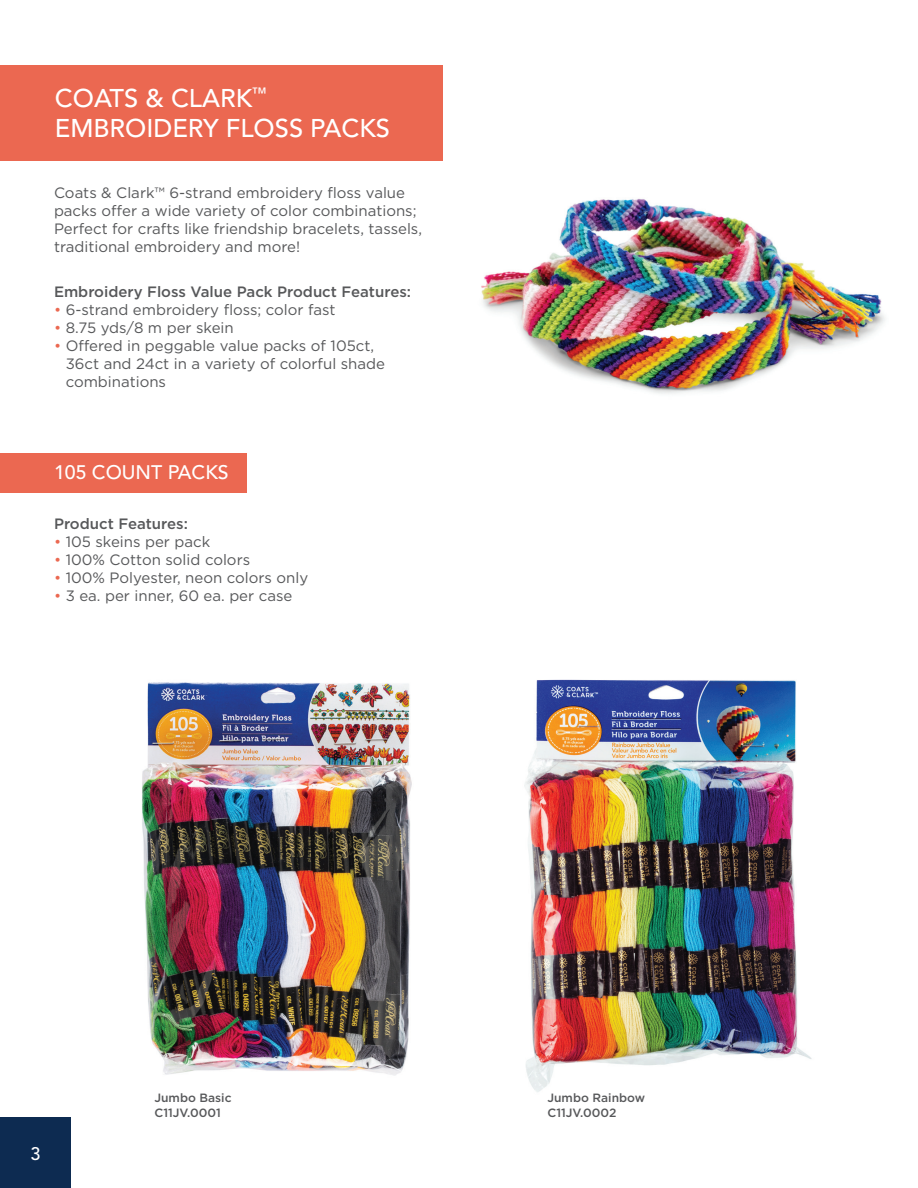
<style>
.page{position:relative;width:918px;height:1188px;background:#fff}
.page>*{position:absolute;margin:0;border:0;box-sizing:border-box;transform-origin:0 0}
.t1{font:500 25.5px/30.6px "Avenir LT Std";color:#fff}
.t2{font:500 19.5px "Avenir LT Std";color:#fff}
.t3{font:500 18px "Avenir LT Std";color:#fff}
.t4{font:15px/18px "Gotham";color:#57585a}
.t5{font:500 15px "Gotham";color:#57585a}
.t6{font:500 12px/14.4px "Gotham";color:#57585a}
.s1{color:#eb6851}
</style>
<div class="page">
<div style="left:0;top:1117px;width:71px;height:71px;background:#0d2b51"></div>
<img style="left:481px;top:198px;width:404px;height:196px">
<div style="left:0;top:65px;width:443px;height:96px;background:#eb6851"></div>
<img style="left:142px;top:682px;width:270px;height:394px">
<img style="left:524px;top:679px;width:288px;height:413px">
<div style="left:0;top:453px;width:246px;height:40px;background:#eb6851"></div>
<h1 class="t1" style="left:55px;top:83px;width:337px">COATS &amp; CLARK<sup>™<br></sup>EMBROIDERY FLOSS PACKS</h1>
<p class="t4" style="left:54px;top:184px;width:370px">Coats &amp; Clark™ 6-strand embroidery floss value packs offer a wide variety of color combinations; Perfect for crafts like friendship bracelets, tassels, traditional embroidery and more!</p>
<p class="t5" style="left:54px;top:282px;width:359px">Embroidery Floss Value Pack Product Features:</p>
<p class="t4" style="left:54px;top:301px;width:283px"><span class="s1">•</span> 6-strand embroidery floss; color fast</p>
<p class="t4" style="left:54px;top:319px;width:181px"><span class="s1">•</span> 8.75 yds/8 m per skein</p>
<p class="t4" style="left:66px;top:337px;width:321px;text-indent:-12px"><span class="s1">•</span> Offered in peggable value packs of 105ct,<br>36ct and 24ct in a variety of colorful shade combinations</p>
<h2 class="t2" style="left:54px;top:461px;width:176px">105 COUNT PACKS</h2>
<p class="t5" style="left:54px;top:514px;width:135px">Product Features:</p>
<p class="t4" style="left:54px;top:532px;width:158px"><span class="s1">•</span> 105 skeins per pack</p>
<p class="t4" style="left:54px;top:550px;width:198px"><span class="s1">•</span> 100% Cotton solid colors</p>
<p class="t4" style="left:54px;top:568px;width:256px"><span class="s1">•</span> 100% Polyester, neon colors only</p>
<p class="t4" style="left:54px;top:586px;width:240px"><span class="s1">•</span> 3 ea. per inner, 60 ea. per case</p>
<p class="t3" style="left:31px;top:1143px;width:12px">3</p>
<p class="t6" style="left:154px;top:1091px;width:79px">Jumbo Basic<br>C11JV.0001</p>
<p class="t6" style="left:548px;top:1091px;width:99px">Jumbo Rainbow<br>C11JV.0002</p>
</div>
